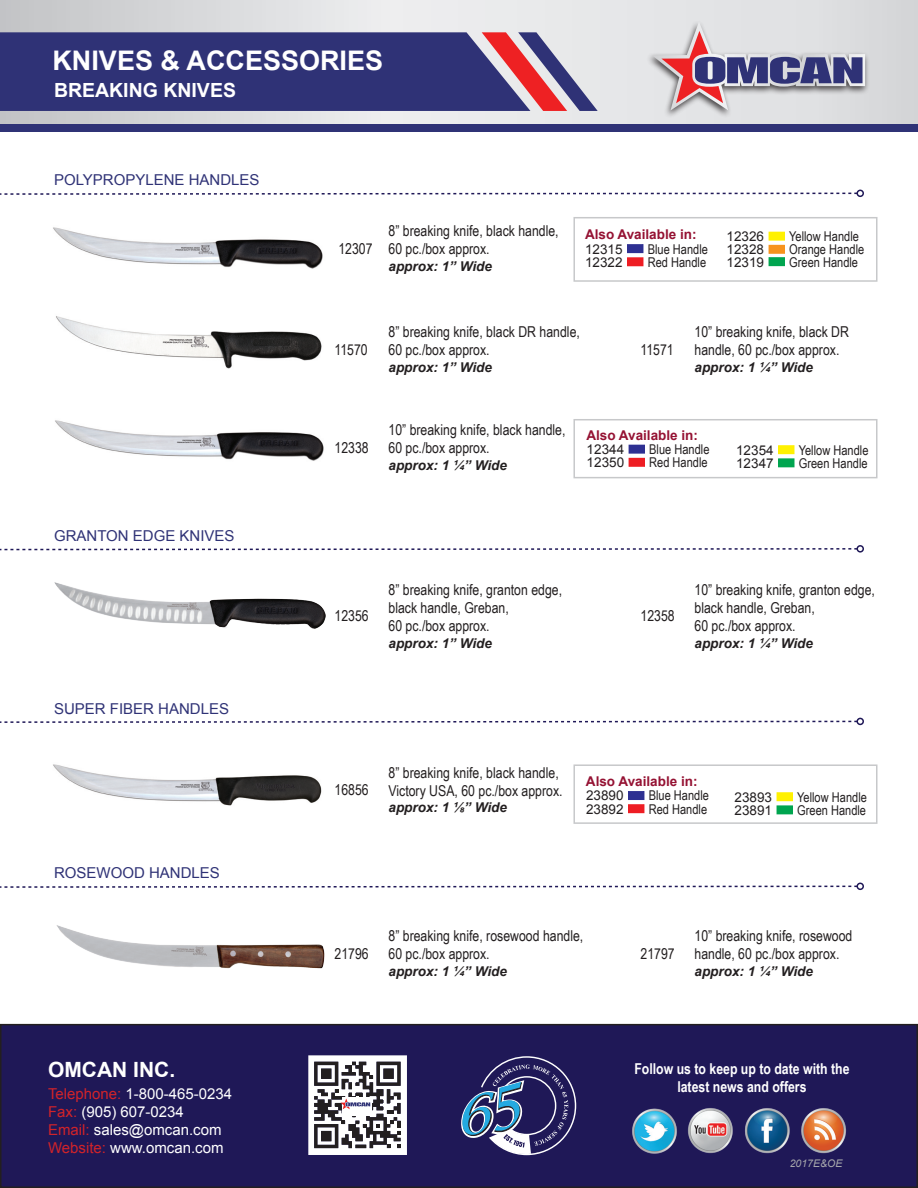
<style>
.page{position:relative;width:918px;height:1188px;background:#fff}
.page>*{position:absolute;margin:0;border:0;box-sizing:border-box;transform-origin:0 0}
.t1{font:700 27px "Arial";color:#fff}
.t2{font:700 21px "Arial";color:#fff}
.t3{font:700 19.5px "Arial";color:#fff}
.t4{font:15px/18px "Arial Narrow";color:#231f20}
.t5{font:15px/18px "Arial";color:#fff}
.t6{font:15px "Arial";color:#2f3276}
.t7{font:700 15px/18px "Arial Narrow";color:#fff;text-align:center}
.t8{font:13.5px "Arial Narrow";color:#231f20}
.t9{font:italic 700 13.5px "Arial";color:#231f20}
.t10{font:13.5px/13.2px "Arial";color:#231f20}
.t11{font:700 13.5px "Arial";color:#951233}
.t12{font:italic 10.5px "Arial";color:#a8a9ad}
.s1{color:#d1232a}
</style>
<div class="page">
<div style="left:1px;top:1025px;width:916px;height:162px;background:#1f1857"></div>
<div style="left:0;top:1024px;width:918px;height:164px;border:2px solid #231f20"></div>
<img style="left:632px;top:1108px;width:214px;height:46px">
<svg style="left:308px;top:1055px;width:98px;height:100px;background:#a9a7aa"></svg>
<svg style="left:461px;top:1056px;width:115px;height:100px"></svg>
<svg style="left:0;top:0;width:918px;height:124px;background:#dedfe1"></svg>
<svg style="left:0;top:32px;width:598px;height:79px;background:#49437e"></svg>
<div style="left:0;top:124px;width:918px;height:7px;background:#2f3276"></div>
<div style="left:646px;top:20px;width:224px;height:99px;background:#231f20;opacity:.8"></div>
<svg style="left:652px;top:22px;width:213px;height:88px;background:#b9afbd"></svg>
<svg style="left:0;top:192px;width:856px;height:3px"></svg>
<div style="left:856px;top:190px;width:8px;height:7px;border:2px solid #1f1857;border-radius:50%"></div>
<svg style="left:0;top:548px;width:856px;height:3px"></svg>
<div style="left:856px;top:545px;width:8px;height:8px;border:2px solid #1f1857;border-radius:50%"></div>
<svg style="left:0;top:720px;width:856px;height:3px"></svg>
<div style="left:856px;top:718px;width:8px;height:7px;border:2px solid #1f1857;border-radius:50%"></div>
<svg style="left:0;top:885px;width:856px;height:3px"></svg>
<div style="left:856px;top:883px;width:8px;height:7px;border:2px solid #1f1857;border-radius:50%"></div>
<img style="left:56px;top:316px;width:266px;height:53px">
<img style="left:53px;top:227px;width:270px;height:42px">
<div style="left:769px;top:245px;width:15px;height:8px;background:#f7931d"></div>
<div style="left:769px;top:245px;width:16px;height:9px;border:1px solid #f7931d"></div>
<div style="left:628px;top:258px;width:15px;height:8px;background:#ee1d23"></div>
<div style="left:627px;top:257px;width:16px;height:9px;border:1px solid #ee1d23"></div>
<div style="left:628px;top:245px;width:15px;height:8px;background:#2e3092"></div>
<div style="left:627px;top:244px;width:16px;height:9px;border:1px solid #2e3092"></div>
<div style="left:769px;top:258px;width:15px;height:8px;background:#00a54f"></div>
<div style="left:769px;top:257px;width:16px;height:9px;border:1px solid #00a54f"></div>
<div style="left:769px;top:232px;width:15px;height:8px;background:#fff101"></div>
<div style="left:769px;top:232px;width:16px;height:9px;border:1px solid #fff101"></div>
<img style="left:55px;top:420px;width:269px;height:41px">
<div style="left:629px;top:458px;width:16px;height:8px;background:#ee1d23"></div>
<div style="left:629px;top:458px;width:16px;height:9px;border:1px solid #ee1d23"></div>
<div style="left:629px;top:445px;width:16px;height:8px;background:#2e3092"></div>
<div style="left:629px;top:445px;width:16px;height:9px;border:1px solid #2e3092"></div>
<div style="left:779px;top:459px;width:15px;height:8px;background:#00a54f"></div>
<div style="left:779px;top:446px;width:15px;height:8px;background:#fff101"></div>
<div style="left:778px;top:445px;width:16px;height:9px;border:1px solid #fff101"></div>
<img style="left:54px;top:582px;width:271px;height:47px">
<img style="left:53px;top:764px;width:269px;height:42px">
<div style="left:629px;top:805px;width:15px;height:8px;background:#ee1d23"></div>
<div style="left:628px;top:804px;width:16px;height:9px;border:1px solid #ee1d23"></div>
<div style="left:629px;top:792px;width:15px;height:8px;background:#2e3092"></div>
<div style="left:628px;top:791px;width:16px;height:9px;border:1px solid #2e3092"></div>
<div style="left:777px;top:806px;width:15px;height:8px;background:#00a54f"></div>
<div style="left:777px;top:793px;width:15px;height:8px;background:#fff101"></div>
<div style="left:777px;top:792px;width:16px;height:9px;border:1px solid #fff101"></div>
<img style="left:56px;top:925px;width:269px;height:44px">
<div style="left:573px;top:217px;width:305px;height:65px;border:2px solid #c7c8ca"></div>
<div style="left:573px;top:419px;width:305px;height:59px;border:2px solid #c7c8ca"></div>
<div style="left:573px;top:764px;width:305px;height:60px;border:2px solid #c7c8ca"></div>
<h1 class="t1" style="left:52px;top:43px;width:332px">KNIVES &amp; ACCESSORIES</h1>
<h3 class="t3" style="left:54px;top:77px;width:184px">BREAKING KNIVES</h3>
<p class="t6" style="left:54px;top:170px;width:207px">POLYPROPYLENE HANDLES</p>
<p class="t6" style="left:54px;top:526px;width:182px">GRANTON EDGE KNIVES</p>
<p class="t6" style="left:54px;top:698px;width:177px">SUPER FIBER HANDLES</p>
<p class="t6" style="left:54px;top:863px;width:167px">ROSEWOOD HANDLES</p>
<p class="t4" style="left:338px;top:239px;width:36px">12307</p>
<p class="t4" style="left:388px;top:222px;width:172px">8” breaking knife, black handle,<br>60 pc./box approx.</p>
<p class="t9" style="left:388px;top:257px;width:105px">approx: 1” Wide</p>
<p class="t11" style="left:585px;top:225px;width:113px">Also Available in:</p>
<p class="t8" style="left:789px;top:226px;width:71px">Yellow Handle</p>
<p class="t10" style="left:727px;top:230px;width:39px">12326<br>12328</p>
<p class="t10" style="left:585px;top:242px;width:39px">12315</p>
<p class="t8" style="left:648px;top:239px;width:62px">Blue Handle</p>
<p class="t8" style="left:789px;top:240px;width:77px">Orange Handle</p>
<p class="t10" style="left:585px;top:256px;width:39px">12322</p>
<p class="t8" style="left:648px;top:252px;width:60px">Red Handle</p>
<p class="t10" style="left:727px;top:255px;width:39px">12319</p>
<p class="t8" style="left:789px;top:252px;width:70px">Green Handle</p>
<p class="t4" style="left:334px;top:340px;width:35px">11570</p>
<p class="t4" style="left:334px;top:438px;width:36px">12338</p>
<p class="t4" style="left:388px;top:323px;width:193px">8” breaking knife, black DR handle,<br>60 pc./box approx.</p>
<p class="t9" style="left:388px;top:358px;width:105px">approx: 1” Wide</p>
<p class="t4" style="left:640px;top:340px;width:35px">11571</p>
<p class="t4" style="left:694px;top:323px;width:156px">10” breaking knife, black DR handle, 60 pc./box approx.</p>
<p class="t9" style="left:694px;top:358px;width:120px">approx: 1 ¼” Wide</p>
<p class="t4" style="left:388px;top:421px;width:179px">10” breaking knife, black handle,<br>60 pc./box approx.</p>
<p class="t9" style="left:388px;top:456px;width:120px">approx: 1 ¼” Wide</p>
<p class="t11" style="left:586px;top:426px;width:113px">Also Available in:</p>
<p class="t10" style="left:587px;top:443px;width:39px">12344</p>
<p class="t8" style="left:649px;top:439px;width:62px">Blue Handle</p>
<p class="t10" style="left:587px;top:456px;width:39px">12350</p>
<p class="t8" style="left:799px;top:440px;width:71px">Yellow Handle</p>
<p class="t10" style="left:736px;top:444px;width:39px">12354</p>
<p class="t8" style="left:649px;top:453px;width:60px">Red Handle</p>
<p class="t10" style="left:736px;top:457px;width:39px">12347</p>
<p class="t8" style="left:799px;top:453px;width:70px">Green Handle</p>
<p class="t4" style="left:334px;top:607px;width:36px">12356</p>
<p class="t4" style="left:388px;top:581px;width:175px">8” breaking knife, granton edge, black handle, Greban,<br>60 pc./box approx.</p>
<p class="t9" style="left:388px;top:634px;width:105px">approx: 1” Wide</p>
<p class="t4" style="left:640px;top:607px;width:36px">12358</p>
<p class="t4" style="left:694px;top:581px;width:182px">10” breaking knife, granton edge, black handle, Greban,<br>60 pc./box approx.</p>
<p class="t9" style="left:694px;top:634px;width:120px">approx: 1 ¼” Wide</p>
<p class="t4" style="left:334px;top:780px;width:36px">16856</p>
<p class="t4" style="left:388px;top:763px;width:176px">8” breaking knife, black handle,<br>Victory USA, 60 pc./box approx.</p>
<p class="t9" style="left:388px;top:798px;width:120px">approx: 1 ⅛” Wide</p>
<p class="t11" style="left:586px;top:772px;width:113px">Also Available in:</p>
<p class="t10" style="left:586px;top:789px;width:39px">23890</p>
<p class="t8" style="left:649px;top:786px;width:62px">Blue Handle</p>
<p class="t10" style="left:586px;top:802px;width:39px">23892</p>
<p class="t10" style="left:735px;top:790px;width:39px">23893</p>
<p class="t8" style="left:797px;top:787px;width:71px">Yellow Handle</p>
<p class="t8" style="left:649px;top:799px;width:60px">Red Handle</p>
<p class="t10" style="left:735px;top:804px;width:39px">23891</p>
<p class="t8" style="left:797px;top:800px;width:70px">Green Handle</p>
<p class="t4" style="left:334px;top:944px;width:36px">21796</p>
<p class="t4" style="left:388px;top:927px;width:196px">8” breaking knife, rosewood handle,<br>60 pc./box approx.</p>
<p class="t9" style="left:388px;top:962px;width:120px">approx: 1 ¼” Wide</p>
<p class="t4" style="left:640px;top:944px;width:36px">21797</p>
<p class="t4" style="left:694px;top:927px;width:159px">10” breaking knife, rosewood handle, 60 pc./box approx.</p>
<p class="t9" style="left:694px;top:962px;width:120px">approx: 1 ¼” Wide</p>
<h2 class="t2" style="left:48px;top:1042px;width:129px">OMCAN INC.</h2>
<p class="t5" style="left:48px;top:1085px;width:186px"><span class="s1">Telephone:</span> 1-800-465-0234<br><span class="s1">Fax:</span> (905) 607-0234<br><span class="s1">Email:</span> sales@omcan.com<br><span class="s1">Website:</span> www.omcan.com</p>
<h2 class="t2" style="left:48px;top:1056px;width:129px">OMCAN INC.</h2>
<p class="t7" style="left:634px;top:1059px;width:217px">Follow us to keep up to date with the latest news and offers</p>
<p class="t12" style="left:790px;top:1157px;width:54px">2017E&amp;OE</p>
</div>
